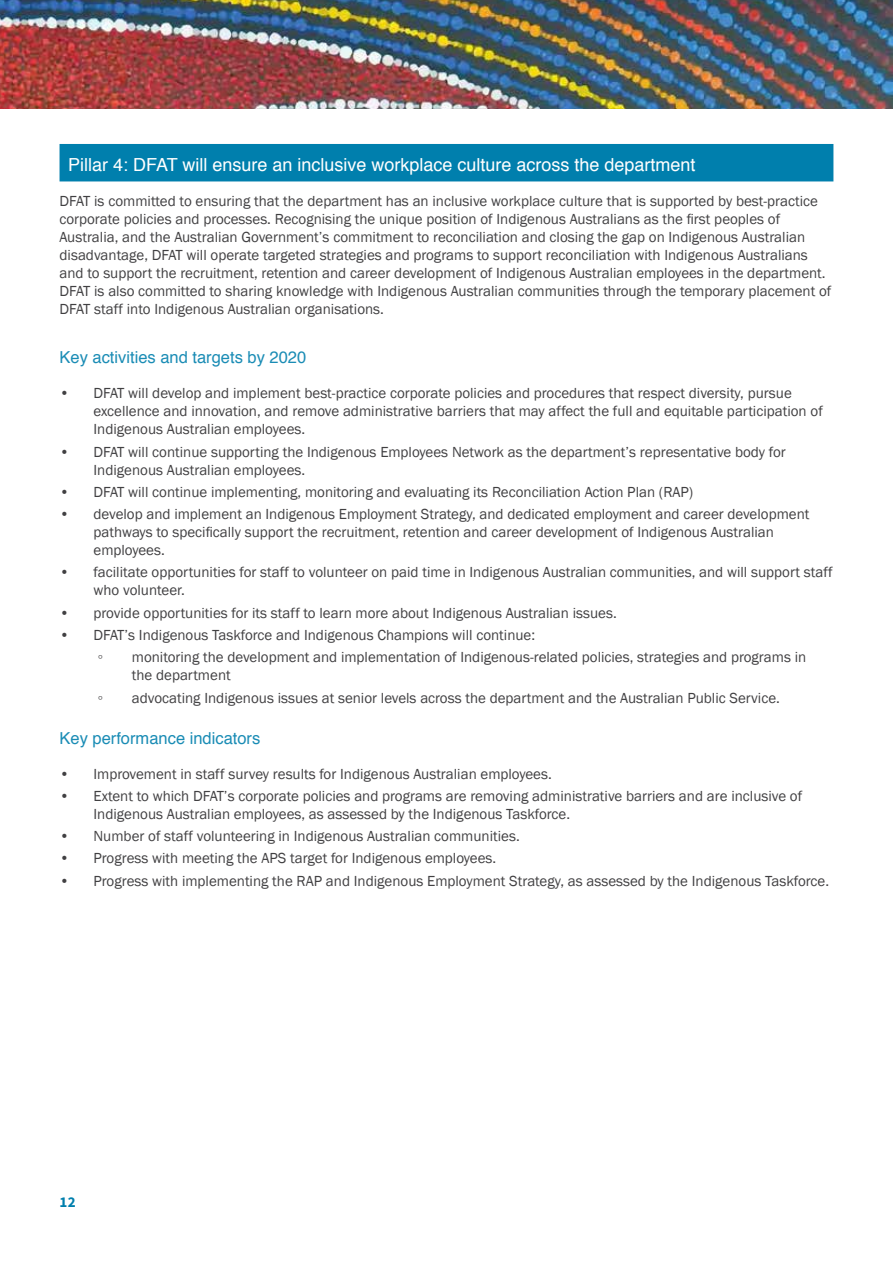
<style>
.page{position:relative;width:893px;height:1263px;background:#fff}
.page>*{position:absolute;margin:0;border:0;box-sizing:border-box;transform-origin:0 0}
.Heading2_1line{font:18px "Helvetica";color:#fff}
.Heading_3{font:16.5px "Helvetica";color:#1a8cb5}
.t1{font:15px/18px "Franklin Gothic";color:#414042}
.t2{font:700 15px "Source Sans Pro";color:#007fad}
</style>
<div class="page">
<img style="left:0;top:0;width:893px;height:108px">
<div style="left:60px;top:144px;width:773px;height:37px;background:#007fad"></div>
<p class="Heading2_1line" style="left:68px;top:151px;width:629px">Pillar 4: DFAT will ensure an inclusive workplace culture across the department</p>
<p class="t1" style="left:60px;top:192px;width:773px">DFAT is committed to ensuring that the department has an inclusive workplace culture that is supported by best-practice corporate policies and processes. Recognising the unique position of Indigenous Australians as the first peoples of Australia, and the Australian Government’s commitment to reconciliation and closing the gap on Indigenous Australian disadvantage, DFAT will operate targeted strategies and programs to support reconciliation with Indigenous Australians and to support the recruitment, retention and career development of Indigenous Australian employees in the department.<br>DFAT is also committed to sharing knowledge with Indigenous Australian communities through the temporary placement of DFAT staff into Indigenous Australian organisations.</p>
<p class="Heading_3" style="left:60px;top:345px;width:248px">Key activities and targets by 2020</p>
<p class="t1" style="left:94px;top:385px;width:731px;text-indent:-34px">• DFAT will develop and implement best-practice corporate policies and procedures that respect diversity, pursue excellence and innovation, and remove administrative barriers that may affect the full and equitable participation of<br>Indigenous Australian employees.</p>
<p class="t1" style="left:94px;top:443px;width:694px;text-indent:-34px">• DFAT will continue supporting the Indigenous Employees Network as the department’s representative body for<br>Indigenous Australian employees.</p>
<p class="t1" style="left:60px;top:483px;width:635px">• DFAT will continue implementing, monitoring and evaluating its Reconciliation Action Plan (RAP)</p>
<p class="t1" style="left:94px;top:505px;width:717px;text-indent:-34px">• develop and implement an Indigenous Employment Strategy, and dedicated employment and career development pathways to specifically support the recruitment, retention and career development of Indigenous Australian employees.</p>
<p class="t1" style="left:94px;top:564px;width:741px;text-indent:-34px">• facilitate opportunities for staff to volunteer on paid time in Indigenous Australian communities, and will support staff who volunteer.</p>
<p class="t1" style="left:60px;top:604px;width:559px">• provide opportunities for its staff to learn more about Indigenous Australian issues.</p>
<p class="t1" style="left:60px;top:626px;width:477px">• DFAT’s Indigenous Taskforce and Indigenous Champions will continue:</p>
<p class="t1" style="left:98px;top:648px;width:7px">◦</p>
<p class="t1" style="left:132px;top:648px;width:676px">monitoring the development and implementation of Indigenous-related policies, strategies and programs in the department</p>
<p class="t1" style="left:98px;top:689px;width:7px">◦</p>
<p class="t1" style="left:132px;top:689px;width:650px">advocating Indigenous issues at senior levels across the department and the Australian Public Service.</p>
<p class="Heading_3" style="left:60px;top:725px;width:202px">Key performance indicators</p>
<p class="t1" style="left:60px;top:765px;width:494px">• Improvement in staff survey results for Indigenous Australian employees.</p>
<p class="t1" style="left:94px;top:787px;width:710px;text-indent:-34px">• Extent to which DFAT’s corporate policies and programs are removing administrative barriers and are inclusive of<br>Indigenous Australian employees, as assessed by the Indigenous Taskforce.</p>
<p class="t1" style="left:60px;top:827px;width:462px">• Number of staff volunteering in Indigenous Australian communities.</p>
<p class="t1" style="left:60px;top:850px;width:438px">• Progress with meeting the APS target for Indigenous employees.</p>
<p class="t1" style="left:60px;top:872px;width:771px">• Progress with implementing the RAP and Indigenous Employment Strategy, as assessed by the Indigenous Taskforce.</p>
<p class="t2" style="left:60px;top:1192px;width:18px">12</p>
</div>
